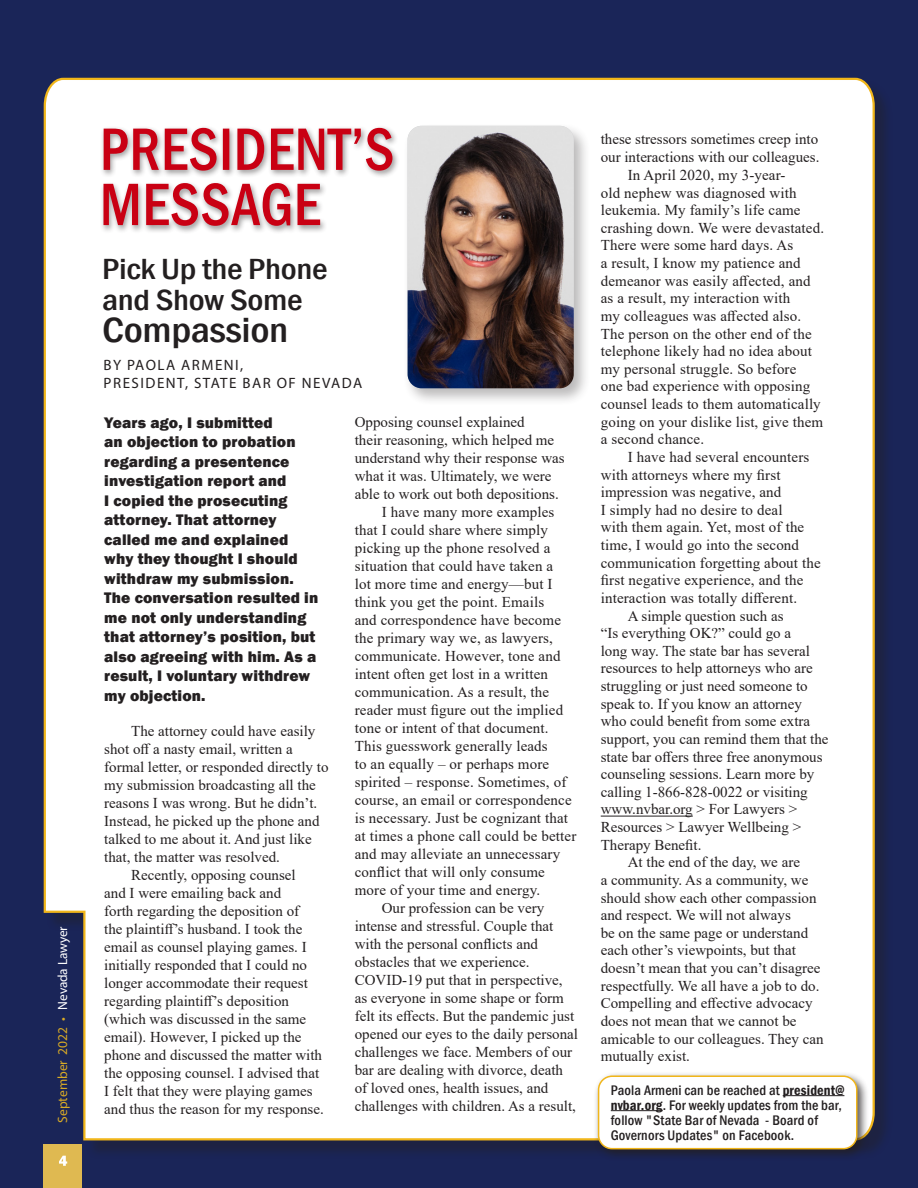
<style>
.page{position:relative;width:918px;height:1188px;background:#1a2558}
.page>*{position:absolute;margin:0;border:0;box-sizing:border-box;transform-origin:0 0}
.t1{font:500 condensed 36px "Franklin Gothic";letter-spacing:-.01em;color:#231f20;scale:1.16 1}
.t2{font:500 condensed 30px/31.5px "Franklin Gothic";letter-spacing:-.01em;color:#231f20;scale:1.16 1}
.t3{font:800 15.75px/19.5px "Franklin Gothic";letter-spacing:.01em;color:#231f20}
.t4{font:15px/18px "Times New Roman";color:#231f20}
.t5{font:15px/18px "Myriad Pro";letter-spacing:.1em;color:#231f20}
.t6{font:500 condensed 14.25px/15px "Franklin Gothic";letter-spacing:.01em;color:#231f20}
.t7{font:13.5px "Myriad Pro";color:#d9ab26}
.s1{font-size:13.35px}
.s2{font-size:13.35px;color:#fff}
.s3{font-weight:600}
</style>
<div class="page">
<div style="left:46px;top:80px;width:848px;height:1079px;background:#1c234b"></div>
<div style="left:43px;top:77px;width:833px;height:1065px;background:#fff"></div>
<div style="left:44px;top:1144px;width:38px;height:44px;background:#dfb951"></div>
<svg style="left:59px;top:1156px;width:8px;height:10px"></svg>
<div style="left:99px;top:125px;width:301px;height:109px;background:#231f20;opacity:.45"></div>
<svg style="left:104px;top:183px;width:216px;height:43px"></svg>
<svg style="left:104px;top:128px;width:288px;height:43px"></svg>
<div style="left:403px;top:122px;width:187px;height:284px;background:#231f20;opacity:.31"></div>
<img style="left:408px;top:126px;width:166px;height:262px">
<hr style="left:601px;top:816px;width:92px;height:1px;background:#231f20">
<div style="left:593px;top:1071px;width:276px;height:90px;background:#231f20;opacity:.75"></div>
<div style="left:599px;top:1076px;width:258px;height:73px;background:#fff;border-radius:14px"></div>
<div style="left:598px;top:1076px;width:260px;height:73px;border:2px solid #f1b61a;border-radius:14px"></div>
<hr style="left:783px;top:1095px;width:61px;height:1px;background:#231f20">
<hr style="left:611px;top:1110px;width:52px;height:1px;background:#231f20">
<p class="t7" style="left:54px;top:1123px;width:198px;rotate:-90deg">September 2022 <span class="s1">•</span> <span class="s2">Nevada Lawyer</span></p>
<p class="t2" style="left:102px;top:253px;width:196px">Pick Up the Phone and Show Some</p>
<p class="t1" style="left:102px;top:306px;width:162px">Compassion</p>
<p class="t5" style="left:104px;top:356px;width:260px">BY PAOLA ARMENI,<br>PRESIDENT, STATE BAR OF NEVADA</p>
<p class="t3" style="left:104px;top:413px;width:216px">Years ago, I submitted<br>an objection to probation regarding a presentence investigation report and<br>I copied the prosecuting attorney. That attorney called me and explained why they thought I should withdraw my submission.<br>The conversation resulted in me not only understanding that attorney’s position, but also agreeing with him. As a result, I voluntary withdrew my objection.</p>
<p class="t4" style="left:104px;top:722px;width:226px;text-indent:27px">The attorney could have easily shot off a nasty email, written a formal letter, or responded directly to my submission broadcasting all the reasons I was wrong. But he didn’t.<br>Instead, he picked up the phone and talked to me about it. And just like that, the matter was resolved.</p>
<p class="t4" style="left:104px;top:866px;width:221px;text-indent:27px">Recently, opposing counsel<br>and I were emailing back and<br>forth regarding the deposition of<br>the plaintiff’s husband. I took the email as counsel playing games. I initially responded that I could no longer accommodate their request regarding plaintiff’s deposition (which was discussed in the same email). However, I picked up the phone and discussed the matter with the opposing counsel. I advised that I felt that they were playing games and thus the reason for my response.</p>
<p class="t4" style="left:355px;top:413px;width:211px">Opposing counsel explained<br>their reasoning, which helped me understand why their response was what it was. Ultimately, we were able to work out both depositions.</p>
<p class="t4" style="left:355px;top:503px;width:223px;text-indent:27px">I have many more examples that I could share where simply picking up the phone resolved a situation that could have taken a<br>lot more time and energy—but I think you get the point. Emails<br>and correspondence have become the primary way we, as lawyers, communicate. However, tone and intent often get lost in a written communication. As a result, the reader must figure out the implied tone or intent of that document.<br>This guesswork generally leads<br>to an equally – or perhaps more spirited – response. Sometimes, of course, an email or correspondence is necessary. Just be cognizant that at times a phone call could be better and may alleviate an unnecessary conflict that will only consume more of your time and energy.</p>
<p class="t4" style="left:355px;top:899px;width:225px;text-indent:27px">Our profession can be very intense and stressful. Couple that with the personal conflicts and obstacles that we experience.<br>COVID-19 put that in perspective, as everyone in some shape or form felt its effects. But the pandemic just opened our eyes to the daily personal challenges we face. Members of our bar are dealing with divorce, death of loved ones, health issues, and challenges with children. As a result,</p>
<p class="t4" style="left:601px;top:129px;width:220px">these stressors sometimes creep into our interactions with our colleagues.</p>
<p class="t4" style="left:601px;top:166px;width:225px;text-indent:27px">In April 2020, my 3-year-<br>old nephew was diagnosed with leukemia. My family’s life came crashing down. We were devastated.<br>There were some hard days. As<br>a result, I know my patience and demeanor was easily affected, and as a result, my interaction with<br>my colleagues was affected also.<br>The person on the other end of the telephone likely had no idea about my personal struggle. So before<br>one bad experience with opposing counsel leads to them automatically going on your dislike list, give them a second chance.</p>
<p class="t4" style="left:601px;top:448px;width:222px;text-indent:27px">I have had several encounters with attorneys where my first impression was negative, and<br>I simply had no desire to deal<br>with them again. Yet, most of the time, I would go into the second communication forgetting about the first negative experience, and the interaction was totally different.</p>
<p class="t4" style="left:601px;top:606px;width:229px;text-indent:27px">A simple question such as<br>“Is everything OK?” could go a<br>long way. The state bar has several resources to help attorneys who are struggling or just need someone to speak to. If you know an attorney who could benefit from some extra support, you can remind them that the state bar offers three free anonymous counseling sessions. Learn more by calling 1-866-828-0022 or visiting www.nvbar.org &gt; For Lawyers &gt;<br>Resources &gt; Lawyer Wellbeing &gt;<br>Therapy Benefit.</p>
<p class="t4" style="left:601px;top:853px;width:224px;text-indent:27px">At the end of the day, we are<br>a community. As a community, we should show each other compassion and respect. We will not always<br>be on the same page or understand each other’s viewpoints, but that doesn’t mean that you can’t disagree respectfully. We all have a job to do.<br>Compelling and effective advocacy does not mean that we cannot be amicable to our colleagues. They can mutually exist.</p>
<p class="t6" style="left:611px;top:1082px;width:235px">Paola Armeni can be reached at <span class="s3">president@ nvbar.org</span>. For weekly updates from the bar, follow "State Bar of Nevada - Board of Governors Updates" on Facebook.</p>
</div>
